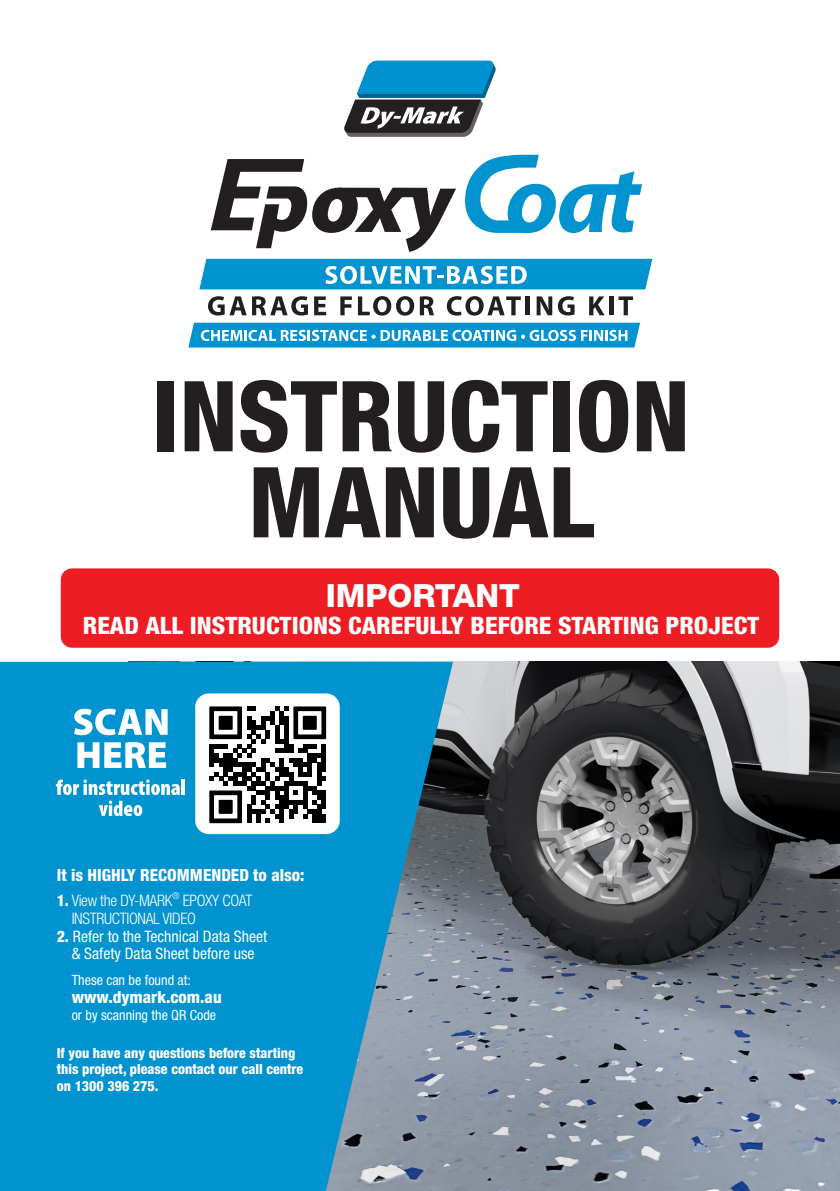
<style>
.page{position:relative;width:840px;height:1191px;background:#fff}
.page>*{position:absolute;margin:0;border:0;box-sizing:border-box;transform-origin:0 0}
.t1{font:800 condensed 98px/86px "Helvetica Neue LT Std";color:#231f20;text-align:center}
.t2{font:800 32px "Helvetica Neue LT Std";color:#fff}
.t3{font:800 condensed 24px "Helvetica Neue LT Std";color:#fff;scale:1.05 1}
.t4{font:800 condensed 16.8px "Helvetica Neue LT Std";color:#fff}
.t5{font:condensed 15.8px/17.6px "Helvetica Neue LT Std";color:#fff;text-align:center}
.t6{font:300 condensed 15.8px/17.6px "Helvetica Neue LT Std";letter-spacing:-.02em;color:#fff}
.t7{font:800 condensed 14px/16.8px "Helvetica Neue LT Std";color:#fff}
.t8{font:condensed 14px "Helvetica Neue LT Std";color:#fff}
.t9{font:300 condensed 9.4px "Helvetica Neue LT Std";color:#fff}
.s1{font-weight:800}
</style>
<div class="page">
<svg style="left:344px;top:61px;width:151px;height:76px"></svg>
<img style="left:453px;top:662px;width:386px;height:529px">
<svg style="left:0;top:662px;width:453px;height:529px;background:#1792c6"></svg>
<div style="left:47px;top:680px;width:304px;height:166px;background:#0093d0;border-radius:10px"></div>
<div style="left:195px;top:693px;width:144px;height:141px;background:#fff;border-radius:14px"></div>
<svg style="left:74px;top:708px;width:93px;height:27px"></svg>
<svg style="left:77px;top:742px;width:89px;height:26px"></svg>
<svg style="left:465px;top:154px;width:176px;height:79px"></svg>
<svg style="left:211px;top:159px;width:245px;height:93px"></svg>
<svg style="left:199px;top:259px;width:453px;height:30px;background:#24a2d6"></svg>
<svg style="left:208px;top:296px;width:38px;height:19px"></svg>
<svg style="left:252px;top:296px;width:56px;height:19px"></svg>
<svg style="left:314px;top:296px;width:12px;height:19px"></svg>
<svg style="left:340px;top:296px;width:12px;height:19px"></svg>
<svg style="left:358px;top:296px;width:76px;height:20px"></svg>
<svg style="left:446px;top:296px;width:74px;height:20px"></svg>
<div style="left:525px;top:296px;width:5px;height:19px;background:#231f20"></div>
<svg style="left:536px;top:296px;width:38px;height:19px"></svg>
<svg style="left:589px;top:296px;width:15px;height:19px"></svg>
<hr style="left:609px;top:296px;width:4px;height:19px;background:#231f20">
<svg style="left:618px;top:296px;width:14px;height:19px"></svg>
<svg style="left:188px;top:323px;width:451px;height:24px;background:#37aada"></svg>
<hr style="left:181px;top:779px;width:4px;height:16px;background:#fff">
<svg style="left:56px;top:779px;width:124px;height:37px"></svg>
<svg style="left:209px;top:706px;width:117px;height:117px"></svg>
<div style="left:59px;top:566px;width:721px;height:84px;background:#ee1d23;border-radius:13px"></div>
<div style="left:57px;top:564px;width:725px;height:88px;border:4px solid #fff;border-radius:13px"></div>
<p class="t1" style="left:152px;top:372px;width:539px">INSTRUCTION<br>MANUAL</p>
<p class="t2" style="left:325px;top:576px;width:195px">IMPORTANT</p>
<p class="t3" style="left:83px;top:611px;width:645px">READ ALL INSTRUCTIONS CAREFULLY BEFORE STARTING PROJECT</p>
<p class="t4" style="left:57px;top:864px;width:249px">It is HIGHLY RECOMMENDED to also:</p>
<p class="t6" style="left:57px;top:892px;width:117px"><span class="s1">1.</span> View the DY-MARK</p>
<p class="t9" style="left:172px;top:890px;width:9px">®</p>
<p class="t6" style="left:72px;top:892px;width:182px;text-indent:111px">EPOXY COAT<br>INSTRUCTIONAL VIDEO</p>
<p class="t5" style="left:57px;top:927px;width:212px"><span class="s1">2.</span> Refer to the Technical Data Sheet &amp; Safety Data Sheet before use</p>
<p class="t8" style="left:72px;top:972px;width:121px">These can be found at:</p>
<p class="t4" style="left:72px;top:986px;width:151px">www.dymark.com.au</p>
<p class="t8" style="left:72px;top:1007px;width:146px">or by scanning the QR Code</p>
<p class="t7" style="left:57px;top:1043px;width:248px">If you have any questions before starting this project, please contact our call centre on 1300 396 275.</p>
</div>
